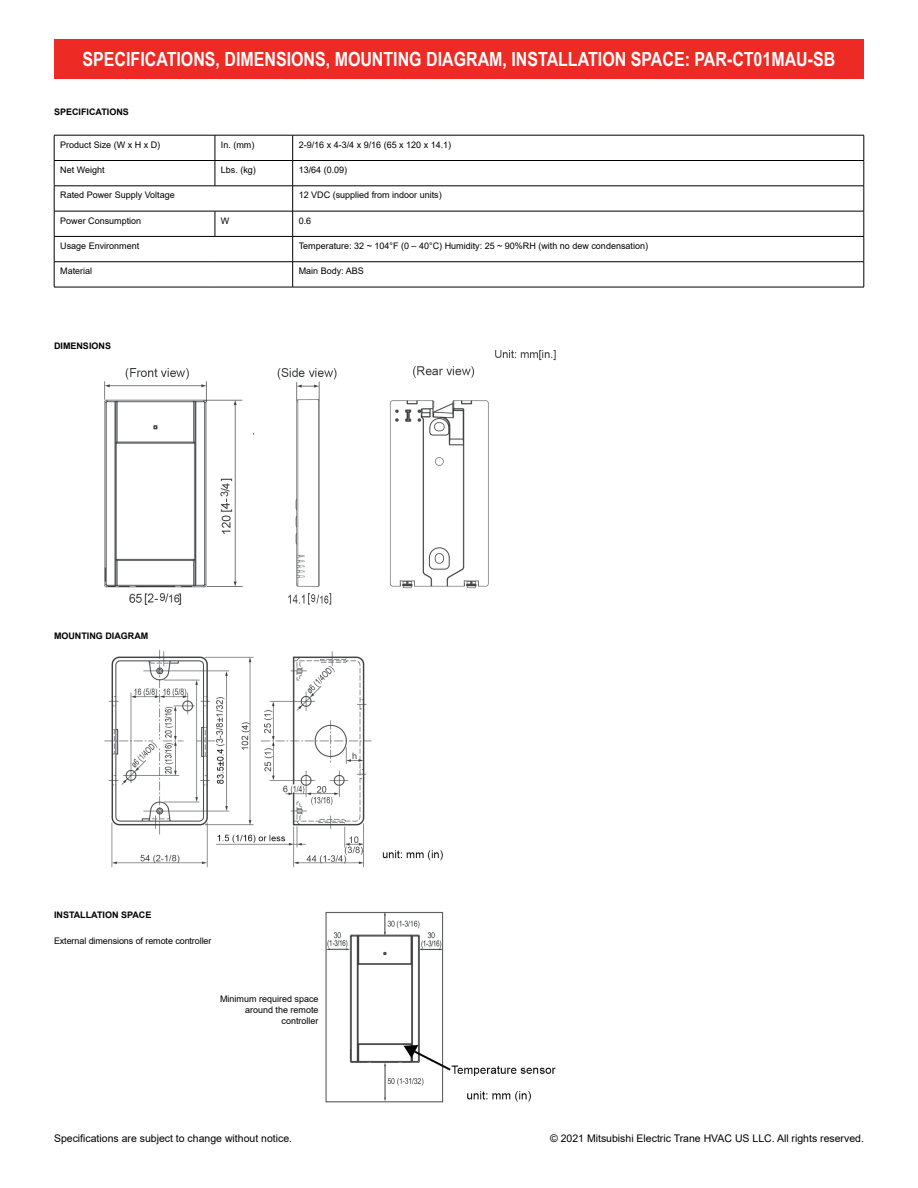
<style>
.page{position:relative;width:918px;height:1188px;background:#fff}
.page>*{position:absolute;margin:0;border:0;box-sizing:border-box;transform-origin:0 0}
.t1{font:700 19.5px "Arial Narrow";color:#fff}
.t2{font:10.5px "Arial";color:#000}
.t3{font:9px/10.8px "Arial";color:#000;text-align:right}
.t4{font:700 9px "Arial";color:#000}
</style>
<div class="page">
<div style="left:54px;top:39px;width:810px;height:40px;background:#ee2a24"></div>
<img style="left:104px;top:350px;width:452px;height:753px">
<hr style="left:54px;top:135px;width:161px;height:1px;background:#000">
<hr style="left:215px;top:135px;width:78px;height:1px;background:#000">
<hr style="left:293px;top:135px;width:571px;height:1px;background:#000">
<hr style="left:54px;top:160px;width:161px;height:1px;background:#000">
<hr style="left:215px;top:160px;width:78px;height:1px;background:#000">
<svg style="left:215px;top:135px;width:1px;height:51px"></svg>
<hr style="left:293px;top:160px;width:571px;height:1px;background:#000">
<hr style="left:54px;top:186px;width:161px;height:1px;background:#000">
<hr style="left:215px;top:186px;width:78px;height:1px;background:#000">
<hr style="left:293px;top:186px;width:571px;height:1px;background:#000">
<hr style="left:54px;top:211px;width:161px;height:1px;background:#000">
<hr style="left:215px;top:211px;width:78px;height:1px;background:#000">
<svg style="left:215px;top:211px;width:1px;height:25px"></svg>
<hr style="left:293px;top:211px;width:571px;height:1px;background:#000">
<hr style="left:54px;top:236px;width:161px;height:1px;background:#000">
<hr style="left:215px;top:236px;width:78px;height:1px;background:#000">
<hr style="left:293px;top:236px;width:571px;height:1px;background:#000">
<hr style="left:54px;top:261px;width:161px;height:1px;background:#000">
<svg style="left:54px;top:135px;width:1px;height:152px"></svg>
<hr style="left:215px;top:261px;width:78px;height:1px;background:#000">
<hr style="left:293px;top:261px;width:571px;height:1px;background:#000">
<svg style="left:292px;top:135px;width:1px;height:152px"></svg>
<svg style="left:864px;top:135px;width:1px;height:152px"></svg>
<hr style="left:54px;top:287px;width:161px;height:1px;background:#000">
<hr style="left:215px;top:287px;width:78px;height:1px;background:#000">
<hr style="left:293px;top:287px;width:571px;height:1px;background:#000">
<h1 class="t1" style="left:83px;top:44px;width:754px">SPECIFICATIONS, DIMENSIONS, MOUNTING DIAGRAM, INSTALLATION SPACE: PAR-CT01MAU-SB</h1>
<p class="t4" style="left:54px;top:105px;width:76px">SPECIFICATIONS</p>
<p class="t3" style="left:60px;top:139px;width:102px">Product Size (W x H x D)</p>
<p class="t3" style="left:221px;top:139px;width:35px">In. (mm)</p>
<p class="t3" style="left:299px;top:139px;width:154px">2-9/16 x 4-3/4 x 9/16 (65 x 120 x 14.1)</p>
<p class="t3" style="left:60px;top:164px;width:46px">Net Weight</p>
<p class="t3" style="left:221px;top:164px;width:37px">Lbs. (kg)</p>
<p class="t3" style="left:299px;top:164px;width:50px">13/64 (0.09)</p>
<p class="t3" style="left:60px;top:190px;width:116px">Rated Power Supply Voltage</p>
<p class="t3" style="left:299px;top:190px;width:145px">12 VDC (supplied from indoor units)</p>
<p class="t3" style="left:60px;top:215px;width:83px">Power Consumption</p>
<p class="t3" style="left:221px;top:215px;width:10px">W</p>
<p class="t3" style="left:299px;top:215px;width:14px">0.6</p>
<p class="t3" style="left:60px;top:240px;width:81px">Usage Environment</p>
<p class="t3" style="left:299px;top:240px;width:351px">Temperature: 32 ~ 104°F (0 – 40°C) Humidity: 25 ~ 90%RH (with no dew condensation)</p>
<p class="t3" style="left:60px;top:266px;width:34px">Material</p>
<p class="t3" style="left:299px;top:266px;width:67px">Main Body: ABS</p>
<p class="t4" style="left:54px;top:340px;width:59px">DIMENSIONS</p>
<p class="t4" style="left:54px;top:630px;width:96px">MOUNTING DIAGRAM</p>
<p class="t4" style="left:54px;top:909px;width:99px">INSTALLATION SPACE</p>
<p class="t3" style="left:54px;top:935px;width:159px">External dimensions of remote controller</p>
<p class="t3" style="left:220px;top:994px;width:100px">Minimum required space around the remote controller</p>
<p class="t2" style="left:54px;top:1131px;width:240px">Specifications are subject to change without notice.</p>
<p class="t2" style="left:550px;top:1131px;width:315px">© 2021 Mitsubishi Electric Trane HVAC US LLC. All rights reserved.</p>
</div>
